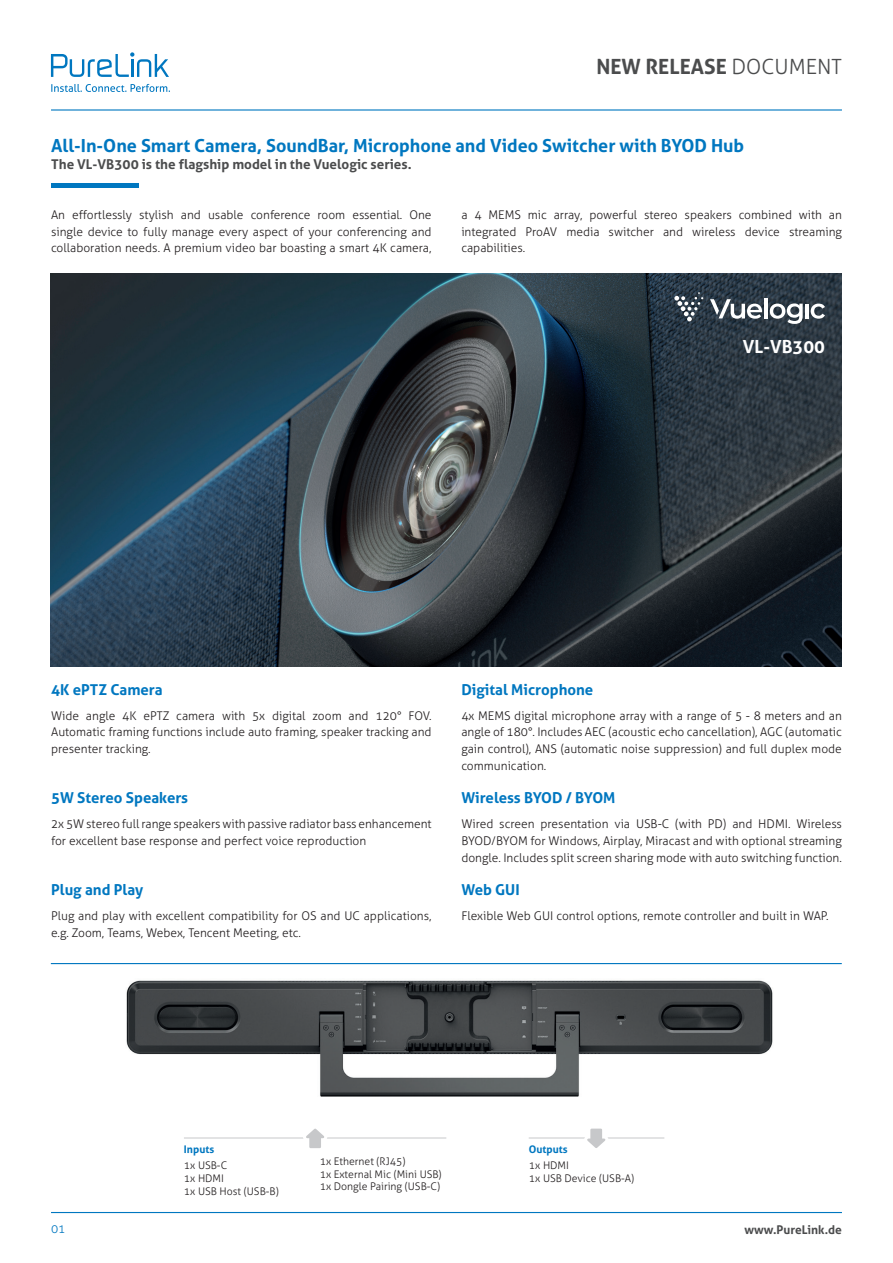
<style>
.page{position:relative;width:893px;height:1263px;background:#fff}
.page>*{position:absolute;margin:0;border:0;box-sizing:border-box;transform-origin:0 0}
.t1{font:700 21px "Aller";color:#4b4c4d}
.t2{font:700 18px "Aller";color:#0077c0}
.t3{font:700 18px "Aller";color:#fff}
.t4{font:700 15px "Aller";color:#0077c0}
.t5{font:700 13.5px "Aller";color:#4b4c4d}
.t6{font:300 12px/16.6px "Aller";color:#231f20;text-align:justify}
.t7{font:700 12px "Aller";color:#4b4c4d}
.t8{font:300 12px "Aller";color:#0077c0}
.t9{font:300 10.5px/12.6px "Aller";color:#231f20}
.t10{font:700 10.5px "Aller";color:#0077c0}
.s1{font-weight:300}
</style>
<div class="page">
<hr style="left:51px;top:109px;width:791px;height:2px;background:#0077c0">
<hr style="left:51px;top:1212px;width:791px;height:1px;background:#0077c0">
<svg style="left:51px;top:52px;width:118px;height:25px"></svg>
<svg style="left:51px;top:84px;width:119px;height:8px"></svg>
<hr style="left:51px;top:183px;width:87px;height:4px;background:#0077c0">
<hr style="left:51px;top:963px;width:791px;height:1px;background:#0077c0">
<img style="left:51px;top:274px;width:791px;height:392px">
<hr style="left:764px;top:298px;width:4px;height:20px;background:#fff">
<hr style="left:805px;top:304px;width:4px;height:14px;background:#fff">
<svg style="left:811px;top:304px;width:14px;height:15px"></svg>
<svg style="left:674px;top:292px;width:29px;height:29px"></svg>
<svg style="left:710px;top:299px;width:52px;height:20px"></svg>
<svg style="left:770px;top:303px;width:33px;height:21px"></svg>
<hr style="left:184px;top:1137px;width:262px;height:1px;background:#c7c8ca">
<hr style="left:529px;top:1137px;width:135px;height:1px;background:#c7c8ca">
<svg style="left:300px;top:1128px;width:30px;height:20px"></svg>
<svg style="left:581px;top:1128px;width:30px;height:20px"></svg>
<img style="left:126px;top:980px;width:647px;height:117px">
<h1 class="t1" style="left:596px;top:54px;width:247px">NEW RELEASE <span class="s1">DOCUMENT</span></h1>
<h2 class="t2" style="left:51px;top:135px;width:695px">All-In-One Smart Camera, SoundBar, Microphone and Video Switcher with BYOD Hub</h2>
<p class="t5" style="left:51px;top:156px;width:362px">The VL-VB300 is the flagship model in the Vuelogic series.</p>
<p class="t6" style="left:51px;top:206px;width:382px">An effortlessly stylish and usable conference room essential. One single device to fully manage every aspect of your conferencing and collaboration needs. A premium video bar boasting a smart 4K camera,</p>
<p class="t6" style="left:461px;top:206px;width:382px">a 4 MEMS mic array, powerful stereo speakers combined with an integrated ProAV media switcher and wireless device streaming capabilities.</p>
<h2 class="t3" style="left:743px;top:335px;width:84px">VL-VB300</h2>
<p class="t4" style="left:51px;top:680px;width:113px">4K ePTZ Camera</p>
<p class="t6" style="left:51px;top:707px;width:382px">Wide angle 4K ePTZ camera with 5x digital zoom and 120° FOV.<br>Automatic framing functions include auto framing, speaker tracking and presenter tracking.</p>
<p class="t4" style="left:51px;top:788px;width:139px">5W Stereo Speakers</p>
<p class="t6" style="left:51px;top:815px;width:382px">2x 5W stereo full range speakers with passive radiator bass enhancement for excellent base response and perfect voice reproduction</p>
<p class="t4" style="left:51px;top:880px;width:94px">Plug and Play</p>
<p class="t6" style="left:51px;top:907px;width:382px">Plug and play with excellent compatibility for OS and UC applications, e.g. Zoom, Teams, Webex, Tencent Meeting, etc.</p>
<p class="t4" style="left:461px;top:680px;width:134px">Digital Microphone</p>
<p class="t6" style="left:461px;top:707px;width:382px">4x MEMS digital microphone array with a range of 5 - 8 meters and an angle of 180°. Includes AEC (acoustic echo cancellation), AGC (automatic gain control), ANS (automatic noise suppression) and full duplex mode communication.</p>
<p class="t4" style="left:461px;top:788px;width:156px">Wireless BYOD / BYOM</p>
<p class="t6" style="left:461px;top:815px;width:382px">Wired screen presentation via USB-C (with PD) and HDMI. Wireless BYOD/BYOM for Windows, Airplay, Miracast and with optional streaming dongle. Includes split screen sharing mode with auto switching function.</p>
<p class="t4" style="left:461px;top:880px;width:60px">Web GUI</p>
<p class="t6" style="left:461px;top:907px;width:369px">Flexible Web GUI control options, remote controller and built in WAP.</p>
<p class="t10" style="left:184px;top:1142px;width:32px">Inputs</p>
<p class="t9" style="left:184px;top:1159px;width:96px">1x USB-C<br>1x HDMI<br>1x USB Host (USB-B)</p>
<p class="t9" style="left:320px;top:1155px;width:123px">1x Ethernet (RJ45)<br>1x External Mic (Mini USB)<br>1x Dongle Pairing (USB-C)</p>
<p class="t10" style="left:529px;top:1142px;width:40px">Outputs</p>
<p class="t9" style="left:529px;top:1159px;width:107px">1x HDMI<br>1x USB Device (USB-A)</p>
<p class="t8" style="left:51px;top:1221px;width:16px">01</p>
<p class="t7" style="left:744px;top:1222px;width:99px">www.PureLink.de</p>
</div>
